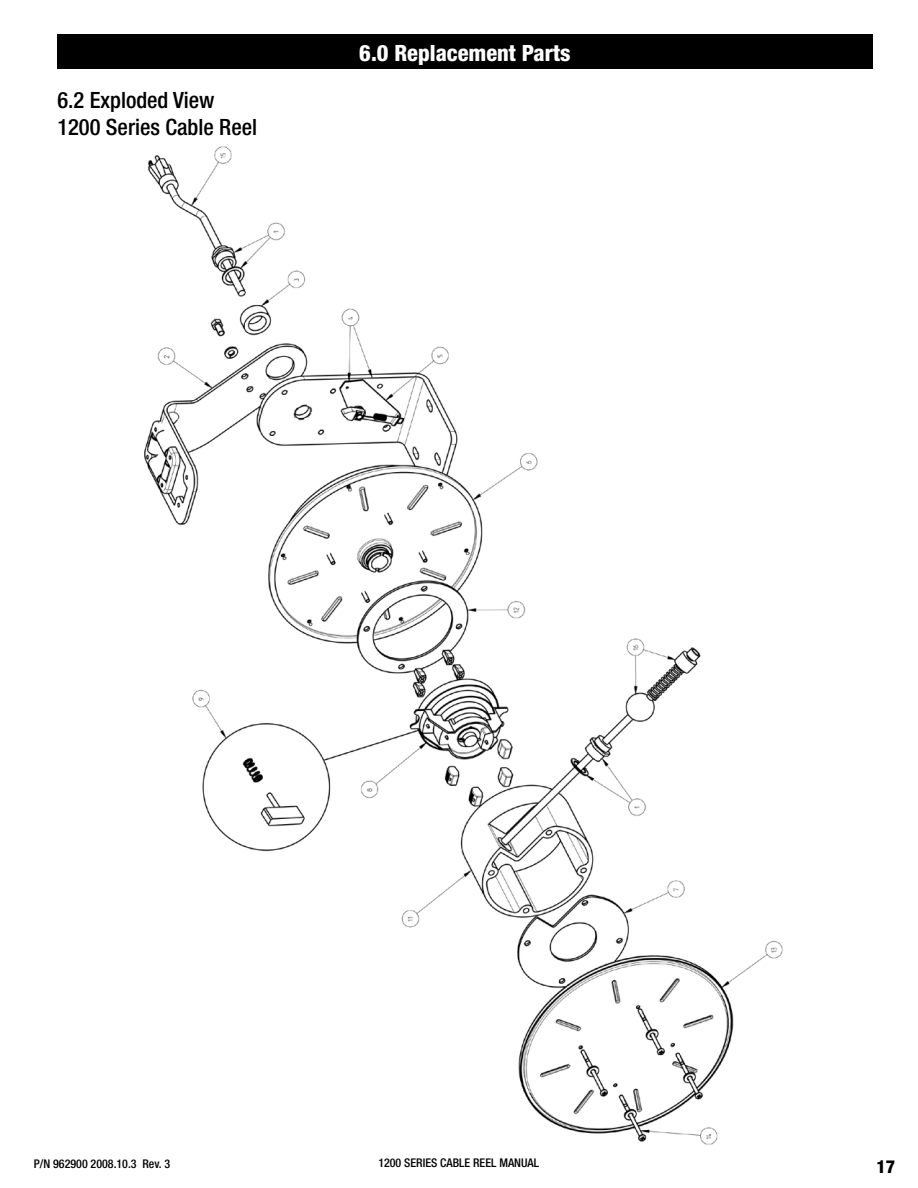
<style>
.page{position:relative;width:918px;height:1188px;background:#fff}
.page>*{position:absolute;margin:0;border:0;box-sizing:border-box;transform-origin:0 0}
.t1{font:500 condensed 22.5px/27px "Helvetica Neue LT";color:#000}
.t2{font:800 condensed 22.5px "Helvetica Neue LT";color:#fff}
.t3{font:800 condensed 18px "Helvetica Neue LT";color:#000}
.t4{font:500 condensed 12px "Helvetica Neue LT";color:#000}
</style>
<div class="page">
<div style="left:57px;top:35px;width:816px;height:34px;background:#000"></div>
<img style="left:144px;top:146px;width:639px;height:999px">
<h1 class="t1" style="left:57px;top:87px;width:201px">6.2 Exploded View<br>1200 Series Cable Reel</h1>
<h1 class="t2" style="left:359px;top:39px;width:213px">6.0 Replacement Parts</h1>
<p class="t4" style="left:34px;top:1156px;width:138px">P/N 962900 2008.10.3 Rev. 3</p>
<p class="t4" style="left:378px;top:1156px;width:162px">1200 Series cable reel manual</p>
<h2 class="t3" style="left:876px;top:1155px;width:20px">17</h2>
</div>
